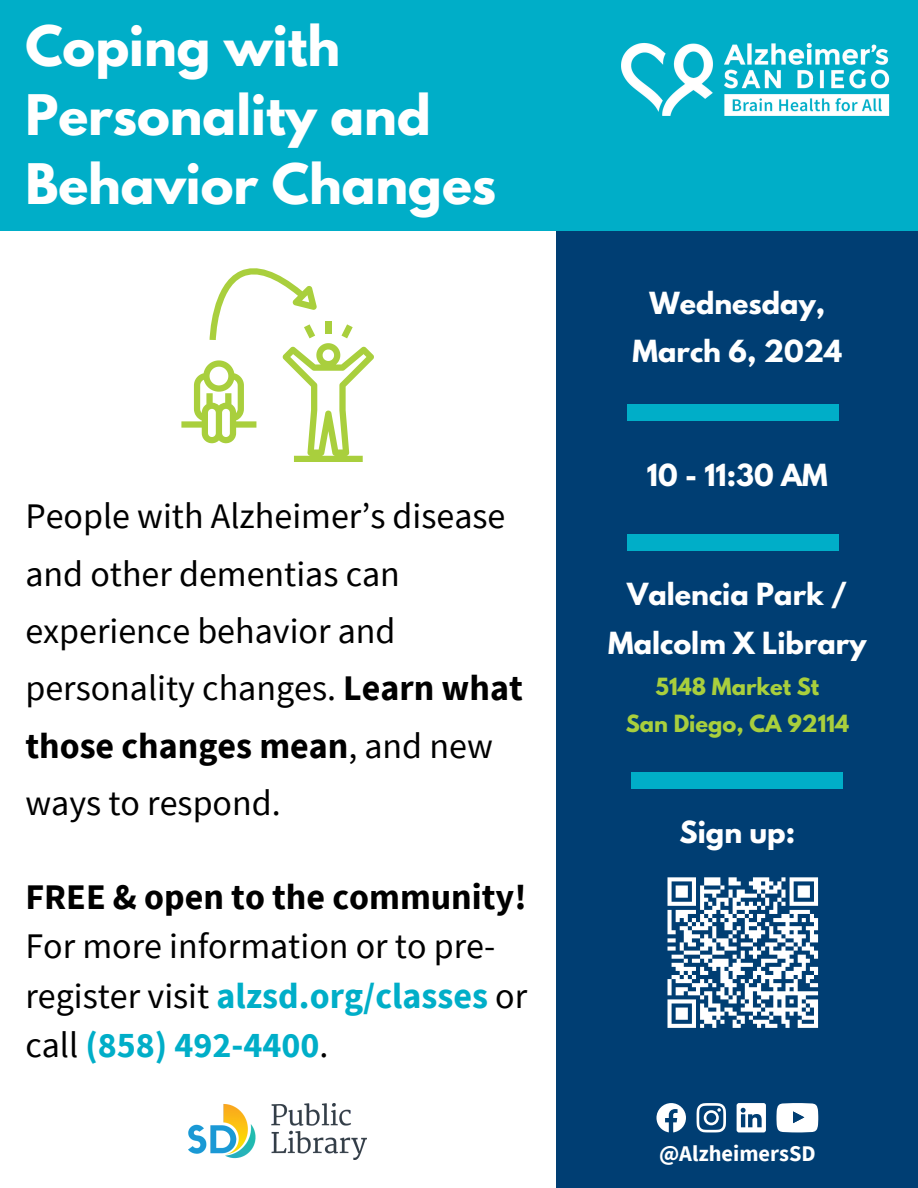
<style>
.page{position:relative;width:918px;height:1188px;background:#fff}
.page>*{position:absolute;margin:0;border:0;box-sizing:border-box;transform-origin:0 0}
.t1{font:700 49.5px/68.7px "League Spartan";color:#fff}
.t2{font:36px/57.3px "Source Sans Pro";color:#000}
.t3{font:700 36px "Source Sans Pro";color:#000}
.t4{font:700 27px/48.3px "League Spartan";color:#fff;text-align:center}
.t5{font:700 22.35px "Source Sans Pro";color:#fff}
.t6{font:700 21px "League Spartan";color:#a9cf3d}
.s1{font-weight:700}
.s2{font-weight:700;color:#00aec8}
</style>
<div class="page">
<div style="left:557px;top:184px;width:361px;height:1004px;background:#003e73"></div>
<div style="left:0;top:0;width:918px;height:231px;background:#00aec8"></div>
<img style="left:621px;top:43px;width:269px;height:73px">
<svg style="left:181px;top:268px;width:193px;height:194px"></svg>
<div style="left:627px;top:405px;width:212px;height:16px;background:#00aec8"></div>
<div style="left:627px;top:534px;width:212px;height:16px;background:#00aec8"></div>
<div style="left:631px;top:772px;width:212px;height:17px;background:#00aec8"></div>
<svg style="left:697px;top:1103px;width:29px;height:29px"></svg>
<svg style="left:737px;top:1103px;width:29px;height:29px"></svg>
<svg style="left:776px;top:1103px;width:42px;height:29px"></svg>
<svg style="left:656px;top:1103px;width:30px;height:29px"></svg>
<img style="left:189px;top:1103px;width:178px;height:56px">
<svg style="left:667px;top:877px;width:152px;height:151px"></svg>
<p class="t1" style="left:25px;top:18px;width:472px">Coping with<br>Personality and<br>Behavior Changes</p>
<p class="t2" style="left:25px;top:487px;width:499px">People with Alzheimer’s disease and other dementias can experience behavior and personality changes. <span class="s1">Learn what those changes mean</span>, and new ways to respond.</p>
<p class="t3" style="left:25px;top:873px;width:503px">FREE &amp; open to the community!</p>
<p class="t2" style="left:25px;top:921px;width:503px;line-height:49.5px">For more information or to pre&shy;register visit <span class="s2">alzsd.org/classes</span> or call <span class="s2">(858) 492-4400</span>.</p>
<p class="t4" style="left:649px;top:282px;width:177px">Wednesday,</p>
<p class="t4" style="left:633px;top:331px;width:211px">March 6, 2024</p>
<p class="t4" style="left:647px;top:454px;width:182px">10 - 11:30 AM</p>
<p class="t4" style="left:608px;top:574px;width:260px">Valencia Park /<br>Malcolm X Library</p>
<p class="t6" style="left:656px;top:676px;width:165px">5148 Market St</p>
<p class="t6" style="left:626px;top:714px;width:225px">San Diego, CA 92114</p>
<p class="t4" style="left:680px;top:812px;width:117px">Sign up:</p>
<p class="t5" style="left:659px;top:1139px;width:158px">@AlzheimersSD</p>
</div>
